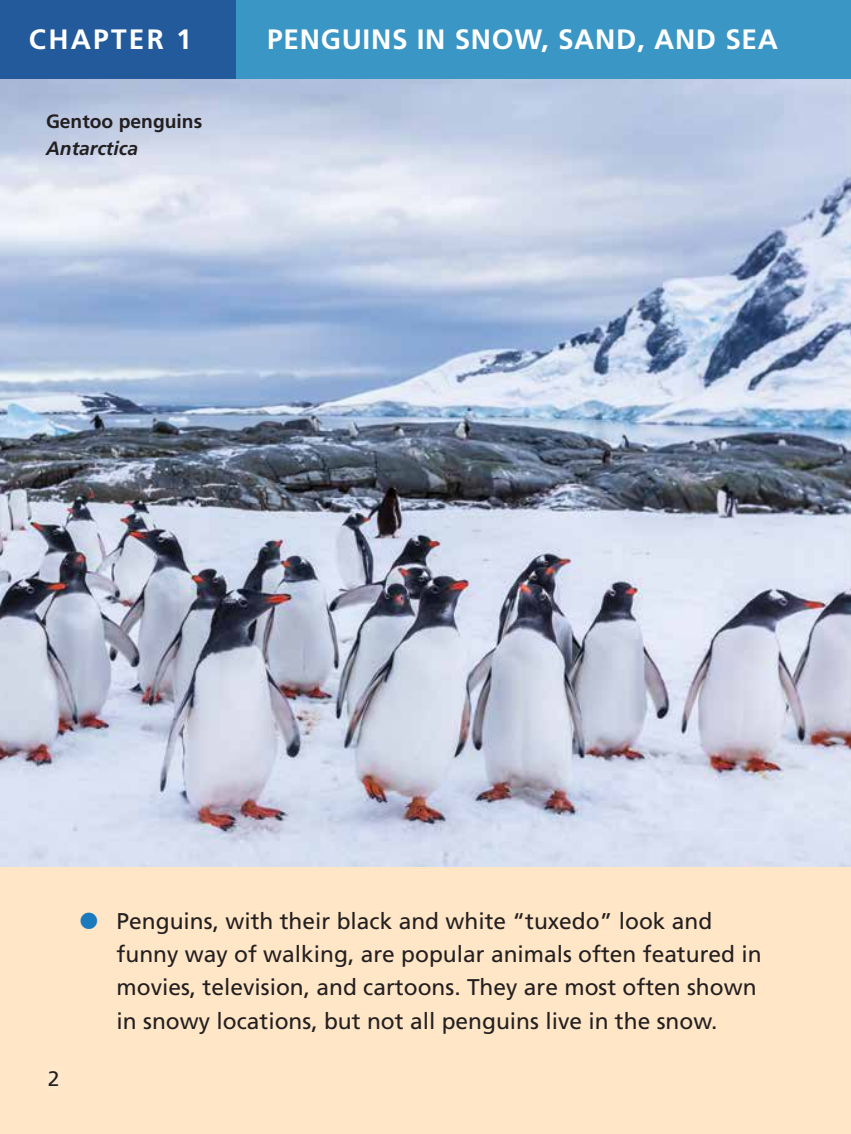
<style>
.page{position:relative;width:851px;height:1134px;background:#fff}
.page>*{position:absolute;margin:0;border:0;box-sizing:border-box;transform-origin:0 0}
.t1{font:700 28px "Frutiger LT Std";letter-spacing:.025em;color:#fff}
.t2{font:700 28px "Frutiger LT Std";letter-spacing:.08em;color:#fff}
.t3{font:22.75px/33.2px "Frutiger LT Std";color:#231f20}
.t4{font:21px "Frutiger LT Std";color:#231f20}
.t5{font:700 19.25px "Frutiger LT Std";color:#231f20}
.t6{font:italic 700 19.25px "Frutiger LT Std";color:#231f20}
</style>
<div class="page">
<div style="left:0;top:797px;width:850px;height:337px;background:#ffe6c7"></div>
<img style="left:0;top:79px;width:850px;height:787px">
<div style="left:222px;top:0;width:628px;height:79px;background:#3a96c5"></div>
<div style="left:0;top:0;width:236px;height:79px;background:#235a9c"></div>
<p class="t2" style="left:29px;top:23px;width:164px">CHAPTER 1</p>
<p class="t1" style="left:267px;top:23px;width:512px">PENGUINS IN SNOW, SAND, AND SEA</p>
<p class="t5" style="left:46px;top:110px;width:158px">Gentoo penguins</p>
<p class="t6" style="left:46px;top:137px;width:93px">Antarctica</p>
<p class="t4" style="left:48px;top:1066px;width:13px">2</p>
<p class="t3" style="left:117px;top:904px;width:646px">Penguins, with their black and white “tuxedo” look and funny way of walking, are popular animals often featured in movies, television, and cartoons. They are most often shown in snowy locations, but not all penguins live in the snow.</p>
</div>
